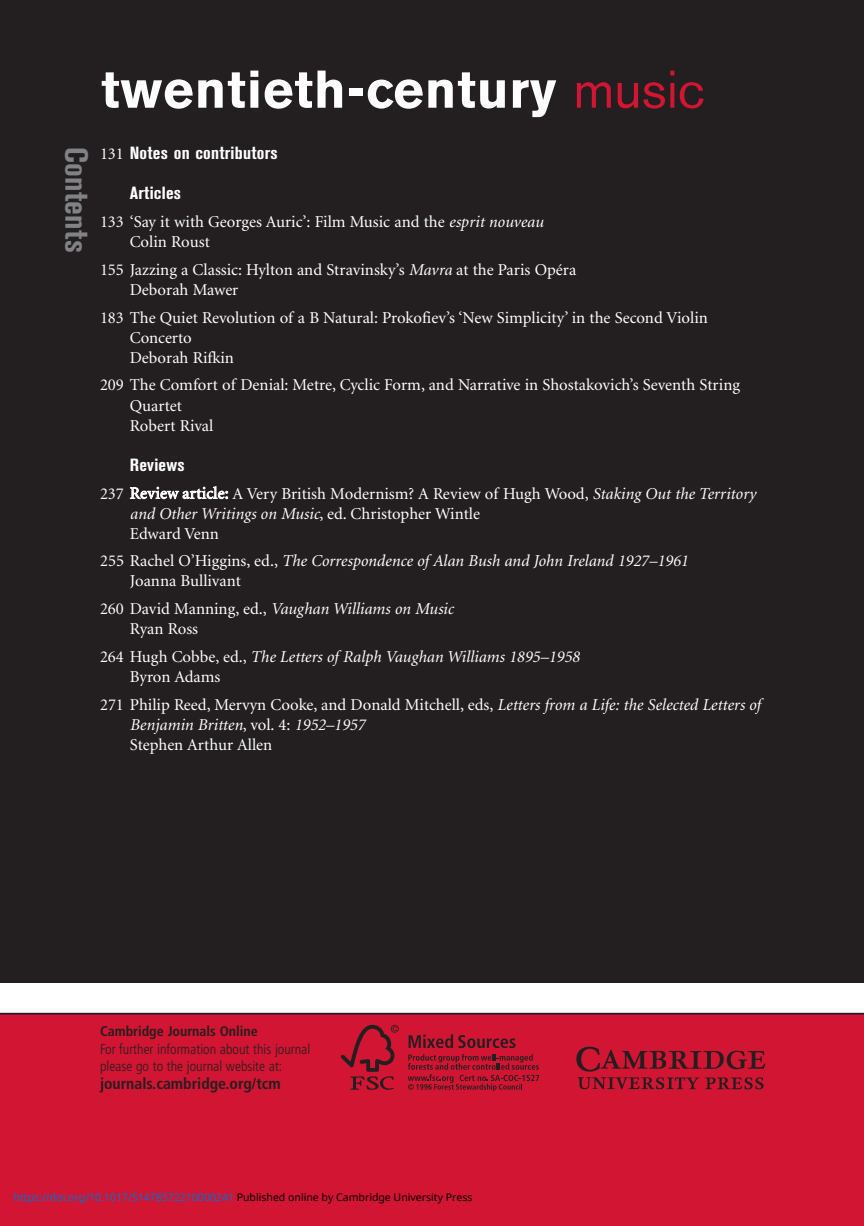
<style>
.page{position:relative;width:864px;height:1226px;background:#fff}
.page>*{position:absolute;margin:0;border:0;box-sizing:border-box;transform-origin:0 0}
.t1{font:700 52.5px "Akzidenz Grotesk BE";letter-spacing:.015em;color:#fff}
.t2{font:700 condensed 31.5px "Akzidenz Grotesk BE";letter-spacing:.01em;color:#808285;scale:1.1 1}
.t3{font:700 condensed 17.5px "Akzidenz Grotesk BE";letter-spacing:.01em;color:#fff;scale:1.1 1}
.t4{font:16.62px/20.1px "Minion";color:#fff}
.t5{font:italic 16.62px/20.1px "Minion";color:#fff}
.t6{font:700 condensed 15.75px "Frutiger";color:#231f20}
.t7{font:300 condensed 14px/17.5px "Frutiger";color:#231f20}
.t8{font:700 condensed 14px "Frutiger";color:#231f20}
.t9{font:10.5px "Noto Sans";color:#0172cf}
.s1{font-weight:400;color:#d21532}
.s2{font-family:"Minion";font-weight:400;font-stretch:normal;font-size:16.62px}
.s3{font-style:italic}
.s4{font-style:normal}
.s5{color:#000}
</style>
<div class="page">
<div style="left:0;top:1013px;width:863px;height:212px;background:#d21532"></div>
<div style="left:0;top:0;width:863px;height:982px;background:#231f20"></div>
<hr style="left:0;top:1012px;width:863px;height:2px;background:#231f20">
<img style="left:576px;top:1046px;width:190px;height:50px">
<svg style="left:341px;top:1024px;width:57px;height:65px"></svg>
<svg style="left:407px;top:1034px;width:132px;height:57px"></svg>
<h2 class="t2" style="left:88px;top:147px;width:98px;rotate:90deg">Contents</h2>
<h1 class="t1" style="left:101px;top:71px;width:605px">twentieth-century <span class="s1">music</span></h1>
<p class="t3" style="left:100px;top:147px;width:163px"><span class="s2">131</span> Notes on contributors</p>
<p class="t3" style="left:130px;top:187px;width:48px">Articles</p>
<p class="t4" style="left:130px;top:213px;width:415px;text-indent:-30px">133 ‘Say it with Georges Auric’: Film Music and the <span class="s3">esprit nouveau<br></span>Colin Roust</p>
<p class="t4" style="left:130px;top:261px;width:448px;text-indent:-30px">155 Jazzing a Classic: Hylton and Stravinsky’s <span class="s3">Mavra</span> at the Paris Opéra<br>Deborah Mawer</p>
<p class="t4" style="left:130px;top:308px;width:579px;text-indent:-30px">183 The Quiet Revolution of a B Natural: Prokofiev’s ‘New Simplicity’ in the Second Violin<br>Concerto<br>Deborah Rifkin</p>
<p class="t4" style="left:130px;top:376px;width:611px;text-indent:-30px">209 The Comfort of Denial: Metre, Cyclic Form, and Narrative in Shostakovich’s Seventh String<br>Quartet<br>Robert Rival</p>
<p class="t3" style="left:130px;top:458px;width:51px">Reviews</p>
<p class="t4" style="left:130px;top:484px;width:627px;text-indent:-30px">237 Review article: A Very British Modernism? A Review of Hugh Wood, <span class="s3">Staking Out the Territory and Other Writings on Music</span>, ed. Christopher Wintle<br>Edward Venn</p>
<p class="t5" style="left:130px;top:552px;width:560px;text-indent:-30px"><span class="s4">255 Rachel O’Higgins, ed.,</span> The Correspondence of Alan Bush and John Ireland 1927–1961<br><span class="s4">Joanna Bullivant</span></p>
<p class="t4" style="left:130px;top:600px;width:325px;text-indent:-30px">260 David Manning, ed., <span class="s3">Vaughan Williams on Music<br></span>Ryan Ross</p>
<p class="t5" style="left:130px;top:647px;width:451px;text-indent:-30px"><span class="s4">264 Hugh Cobbe, ed.,</span> The Letters of Ralph Vaughan Williams 1895–1958<br><span class="s4">Byron Adams</span></p>
<p class="t4" style="left:130px;top:695px;width:632px;text-indent:-30px">271 Philip Reed, Mervyn Cooke, and Donald Mitchell, eds, <span class="s3">Letters from a Life: the Selected Letters of<br>Benjamin Britten</span>, vol. 4: <span class="s3">1952–1957<br></span>Stephen Arthur Allen</p>
<p class="t8" style="left:100px;top:1025px;width:159px">Cambridge Journals Online</p>
<p class="t7" style="left:100px;top:1041px;width:212px">For further information about this journal please go to the journal website at:</p>
<p class="t6" style="left:100px;top:1076px;width:182px">journals.cambridge.org/tcm</p>
<p class="t9" style="left:14px;top:1189px;width:460px">https://doi.org/10.1017/S1478572210000241 <span class="s5">Published online by Cambridge University Press</span></p>
</div>
